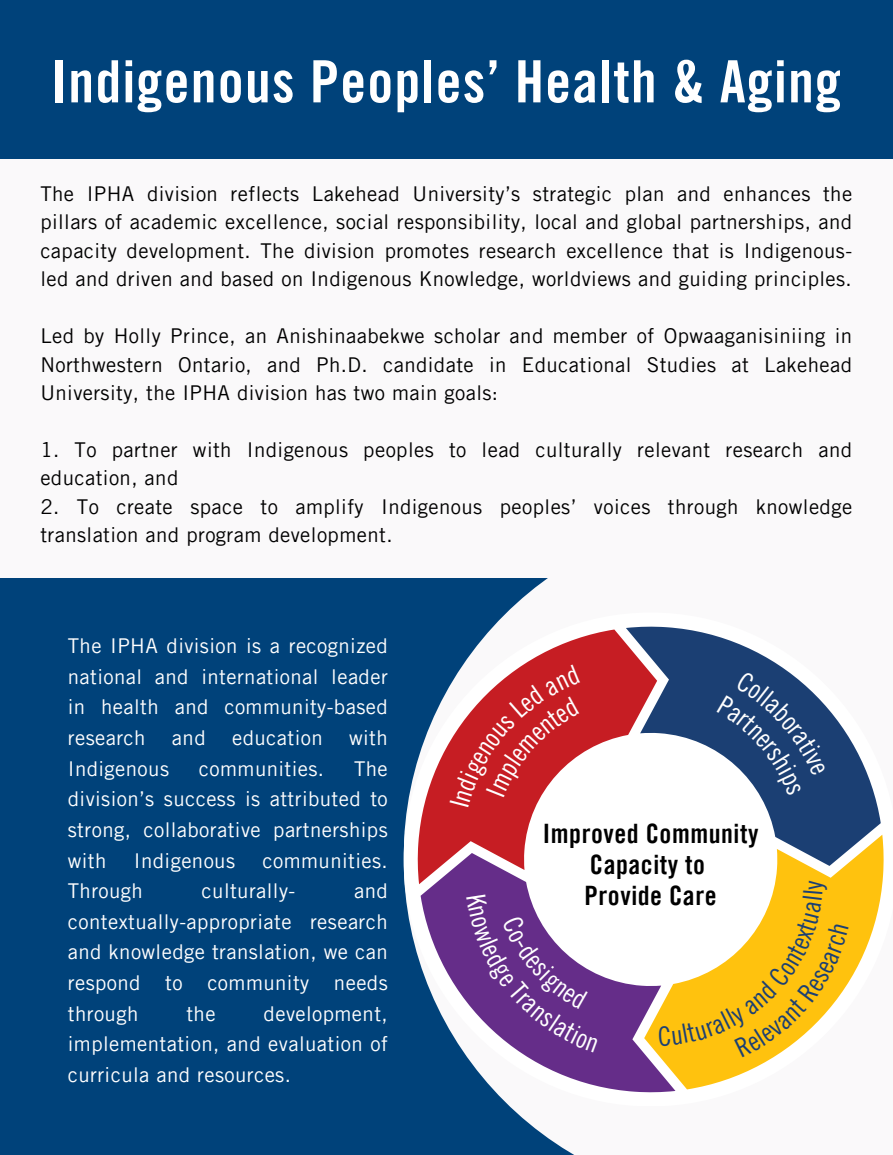
<style>
.page{position:relative;width:893px;height:1155px;background:#fff}
.page>*{position:absolute;margin:0;border:0;box-sizing:border-box;transform-origin:0 0}
.t1{font:58.35px "Trade Gothic LT Pro Bd Cn 20";letter-spacing:.02em;color:#fff}
.t2{font:26.7px/31px "Trade Gothic LT Pro Bd Cn 20";letter-spacing:.02em;color:#000;text-align:center}
.t3{font:20.4px/28.5px "Trade Gothic LT Pro";letter-spacing:.02em;color:#000;text-align:justify}
.t4{font:20.4px/30.6px "Trade Gothic LT Pro";letter-spacing:.02em;color:#fff;text-align:justify}
</style>
<div class="page">
<div style="left:0;top:0;width:892px;height:1155px;background:#00427a"></div>
<svg style="left:403px;top:577px;width:489px;height:578px;fill:#faf9fa"></svg>
<div style="left:0;top:159px;width:892px;height:418px;background:#faf9fa"></div>
<svg style="left:403px;top:612px;width:489px;height:494px;fill:#faf9fa"></svg>
<svg style="left:417px;top:630px;width:209px;height:254px;background:#c58690"></svg>
<svg style="left:420px;top:853px;width:255px;height:240px;background:#a595bd"></svg>
<svg style="left:644px;top:835px;width:239px;height:254px;background:#f7e1ae"></svg>
<svg style="left:626px;top:626px;width:254px;height:240px;background:#abb1c1"></svg>
<svg style="left:449px;top:664px;width:131px;height:143px;background:#cf494f"></svg>
<svg style="left:658px;top:881px;width:190px;height:176px;background:#fed661"></svg>
<svg style="left:466px;top:894px;width:132px;height:158px;background:#885da4"></svg>
<svg style="left:716px;top:671px;width:110px;height:125px;background:#385785"></svg>
<h1 class="t1" style="left:51px;top:46px;width:791px">Indigenous Peoples’ Health &amp; Aging</h1>
<p class="t3" style="left:40px;top:179px;width:813px">The IPHA division reflects Lakehead University’s strategic plan and enhances the pillars of academic excellence, social responsibility, local and global partnerships, and capacity development. The division promotes research excellence that is Indigenous&shy;led and driven and based on Indigenous Knowledge, worldviews and guiding principles.</p>
<p class="t3" style="left:40px;top:321px;width:813px">Led by Holly Prince, an Anishinaabekwe scholar and member of Opwaaganisiniing in Northwestern Ontario, and Ph.D. candidate in Educational Studies at Lakehead University, the IPHA division has two main goals:</p>
<p class="t3" style="left:40px;top:435px;width:813px">1. To partner with Indigenous peoples to lead culturally relevant research and education, and</p>
<p class="t3" style="left:40px;top:492px;width:813px">2. To create space to amplify Indigenous peoples’ voices through knowledge translation and program development.</p>
<p class="t4" style="left:68px;top:630px;width:321px">The IPHA division is a recognized national and international leader in health and community-based research</p>
<p class="t4" style="left:172px;top:722px;width:35px">and</p>
<p class="t4" style="left:232px;top:722px;width:92px">education</p>
<p class="t4" style="left:349px;top:722px;width:40px">with</p>
<p class="t4" style="left:68px;top:753px;width:103px">Indigenous</p>
<p class="t4" style="left:199px;top:753px;width:127px">communities.</p>
<p class="t4" style="left:68px;top:753px;width:321px;text-indent:286px">The division’s success is attributed to strong, collaborative partnerships with</p>
<p class="t4" style="left:134px;top:845px;width:103px">Indigenous</p>
<p class="t4" style="left:262px;top:845px;width:127px">communities.</p>
<p class="t4" style="left:68px;top:875px;width:77px">Through</p>
<p class="t4" style="left:202px;top:875px;width:95px">culturally-</p>
<p class="t4" style="left:68px;top:875px;width:321px;text-indent:286px">and contextually-appropriate research and knowledge translation, we can respond to community needs through</p>
<p class="t4" style="left:68px;top:998px;width:321px;text-indent:196px">development, implementation, and evaluation of curricula and resources.</p>
<p class="t4" style="left:186px;top:998px;width:31px">the</p>
<h2 class="t2" style="left:543px;top:817px;width:217px">Improved Community<br>Capacity to<br>Provide Care</h2>
</div>
